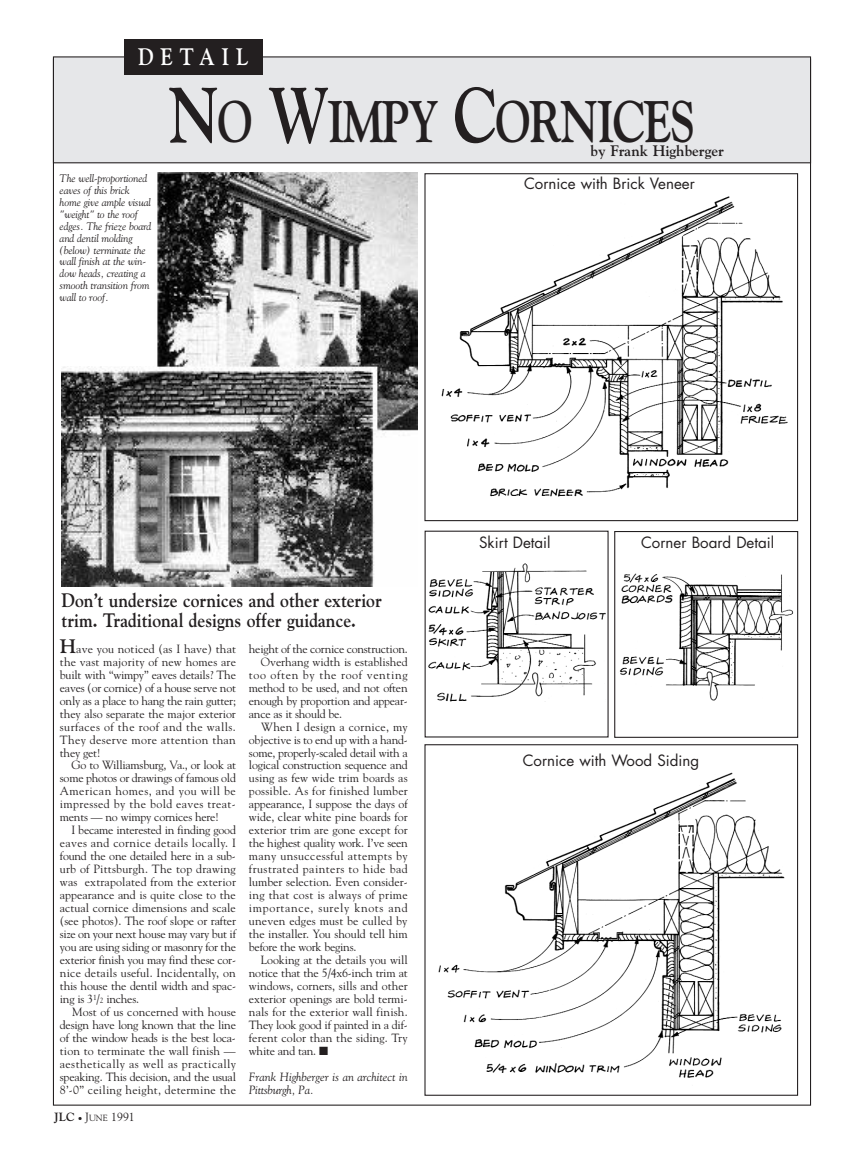
<style>
.page{position:relative;width:864px;height:1166px;background:#fff}
.page>*{position:absolute;margin:0;border:0;box-sizing:border-box;transform-origin:0 0}
.t1{font:700 58.35px "Goudy";letter-spacing:-.035em;color:#231f20;scale:.78 1}
.t2{font:700 23.7px "Goudy";letter-spacing:.335em;color:#fff;scale:.85 1}
.t3{font:700 19.5px/20.5px "Goudy";color:#231f20;scale:.9 1}
.t4{font:15.15px "Futura";color:#231f20}
.t5{font:700 15.15px "Goudy";color:#231f20}
.t6{font:11.85px/12.9px "Goudy";color:#231f20;text-align:justify}
.t7{font:11.85px "Goudy";letter-spacing:-.02em;color:#231f20}
.t8{font:11.85px "Goudy";letter-spacing:.055em;color:#231f20}
.t9{font:italic 11.85px/12.9px "Goudy";color:#231f20}
.t10{font:11.85px "Goudy";letter-spacing:.04em;color:#231f20}
.t11{font:11.85px "Goudy";letter-spacing:.035em;color:#231f20}
.t12{font:11.85px "Goudy";letter-spacing:.025em;color:#231f20}
.t13{font:11.85px "Goudy";letter-spacing:.02em;color:#231f20}
.t14{font:italic 10.8px/11.9px "Goudy";letter-spacing:-.01em;color:#231f20}
.s1{font-size:77.7px}
.s2{font-weight:700;font-size:19.5px}
.s3{font-size:7.5px}
.s4{font-weight:700}
.s5{font-size:8.85px}
</style>
<div class="page">
<div style="left:53px;top:57px;width:758px;height:106px;background:#e6e7e9"></div>
<div style="left:53px;top:56px;width:758px;height:107px;border:1px solid #231f20"></div>
<div style="left:124px;top:39px;width:138px;height:36px;background:#231f20"></div>
<div style="left:56px;top:172px;width:363px;height:415px;background:linear-gradient(to bottom,#fff,#fff)"></div>
<img style="left:61px;top:173px;width:356px;height:413px">
<div style="left:59px;top:173px;width:95px;height:193px;background:#fff"></div>
<img style="left:441px;top:197px;width:346px;height:299px">
<div style="left:424px;top:173px;width:374px;height:348px;border:1px solid #231f20"></div>
<img style="left:428px;top:564px;width:178px;height:138px">
<img style="left:619px;top:573px;width:174px;height:128px">
<div style="left:614px;top:531px;width:184px;height:207px;border:1px solid #231f20"></div>
<img style="left:438px;top:772px;width:347px;height:306px">
<div style="left:424px;top:744px;width:374px;height:351px;border:1px solid #231f20"></div>
<h2 class="t2" style="left:138px;top:48px;width:131px">DETAIL</h2>
<h1 class="t1" style="left:169px;top:99px;width:676px"><span class="s1">N</span>O <span class="s1">W</span>IMPY <span class="s1">C</span>ORNICES</h1>
<p class="t5" style="left:591px;top:145px;width:135px">by Frank Highberger</p>
<p class="t14" style="left:60px;top:173px;width:93px">The well-proportioned eaves of this brick home give ample visual "weight" to the roof edges. The frieze board and dentil molding (below) terminate the wall finish at the win&shy;dow heads, creating a smooth transition from wall to roof.</p>
<p class="t4" style="left:524px;top:177px;width:172px">Cornice with Brick Veneer</p>
<h3 class="t3" style="left:62px;top:591px;width:357px">Don’t undersize cornices and other exterior trim. Traditional designs offer guidance.</h3>
<p class="t6" style="left:60px;top:643px;width:178px"><span class="s2">H</span>ave you noticed (as I have) that the vast majority of new homes are built with “wimpy” eaves details? The eaves (or cornice) of a house serve not only as a place to hang the rain gutter; they also separate the major exterior surfaces of the roof and the walls.<br>They deserve more attention than they get!</p>
<p class="t6" style="left:60px;top:760px;width:178px;text-indent:11px">Go to Williamsburg, Va., or look at some photos or drawings of famous old American homes, and you will be impressed by the bold eaves treat&shy;ments — no wimpy cornices here!</p>
<p class="t6" style="left:60px;top:824px;width:178px;text-indent:11px">I became interested in finding good eaves and cornice details locally. I found the one detailed here in a sub&shy;urb of Pittsburgh. The top drawing was extrapolated from the exterior appearance and is quite close to the actual cornice dimensions and scale (see photos). The roof slope or rafter size on your next house may vary but if you are using siding or masonry for the exterior finish you may find these cor&shy;nice details useful. Incidentally, on this house the dentil width and spac&shy;ing is 3<sup>1</sup>/<span class="s3">2</span> inches.</p>
<p class="t6" style="left:60px;top:1006px;width:178px;text-indent:12px">Most of us concerned with house design have long known that the line of the window heads is the best loca&shy;tion to terminate the wall finish — aesthetically as well as practically speaking. This decision, and the usual 8’-0” ceiling height, determine the</p>
<p class="t6" style="left:54px;top:1111px;width:82px"><span class="s4">JLC</span> ● J<span class="s5">UNE</span> 1991</p>
<p class="t7" style="left:249px;top:644px;width:160px">height of the cornice construction.</p>
<p class="t6" style="left:261px;top:656px;width:148px">Overhang width is established</p>
<p class="t8" style="left:249px;top:670px;width:160px">too often by the roof venting</p>
<p class="t6" style="left:249px;top:682px;width:160px">method to be used, and not often</p>
<p class="t7" style="left:249px;top:696px;width:160px">enough by proportion and appear-</p>
<p class="t7" style="left:249px;top:708px;width:95px">ance as it should be.</p>
<p class="t13" style="left:261px;top:721px;width:148px">When I design a cornice, my</p>
<p class="t7" style="left:249px;top:734px;width:160px">objective is to end up with a hand-</p>
<p class="t7" style="left:249px;top:747px;width:160px">some, properly-scaled detail with a</p>
<p class="t6" style="left:249px;top:760px;width:160px">logical construction sequence and</p>
<p class="t6" style="left:249px;top:772px;width:160px">using as few wide trim boards as</p>
<p class="t6" style="left:249px;top:785px;width:160px">possible. As for finished lumber</p>
<p class="t6" style="left:249px;top:798px;width:160px">appearance, I suppose the days of</p>
<p class="t6" style="left:249px;top:811px;width:160px">wide, clear white pine boards for</p>
<p class="t6" style="left:249px;top:824px;width:160px">exterior trim are gone except for</p>
<p class="t7" style="left:249px;top:838px;width:160px">the highest quality work. I’ve seen</p>
<p class="t11" style="left:249px;top:851px;width:160px">many unsuccessful attempts by</p>
<p class="t10" style="left:249px;top:864px;width:160px">frustrated painters to hide bad</p>
<p class="t6" style="left:249px;top:876px;width:160px">lumber selection. Even consider-</p>
<p class="t12" style="left:249px;top:890px;width:160px">ing that cost is always of prime</p>
<p class="t8" style="left:249px;top:903px;width:160px">importance, surely knots and</p>
<p class="t6" style="left:249px;top:915px;width:160px">uneven edges must be culled by</p>
<p class="t6" style="left:249px;top:928px;width:160px">the installer. You should tell him</p>
<p class="t7" style="left:249px;top:942px;width:109px">before the work begins.</p>
<p class="t6" style="left:261px;top:954px;width:149px">Looking at the details you will</p>
<p class="t7" style="left:249px;top:968px;width:160px">notice that the 5/4x6-inch trim at</p>
<p class="t6" style="left:249px;top:980px;width:160px">windows, corners, sills and other</p>
<p class="t6" style="left:249px;top:993px;width:160px">exterior openings are bold termi-</p>
<p class="t6" style="left:249px;top:1006px;width:160px">nals for the exterior wall finish.</p>
<p class="t7" style="left:249px;top:1020px;width:160px">They look good if painted in a dif-</p>
<p class="t6" style="left:249px;top:1032px;width:160px">ferent color than the siding. Try</p>
<p class="t7" style="left:249px;top:1045px;width:81px">white and tan. ■</p>
<p class="t9" style="left:249px;top:1071px;width:160px">Frank Highberger is an architect in<br>Pittsburgh, Pa.</p>
<p class="t4" style="left:479px;top:535px;width:73px">Skirt Detail</p>
<p class="t4" style="left:641px;top:535px;width:135px">Corner Board Detail</p>
<p class="t4" style="left:523px;top:753px;width:178px">Cornice with Wood Siding</p>
</div>
